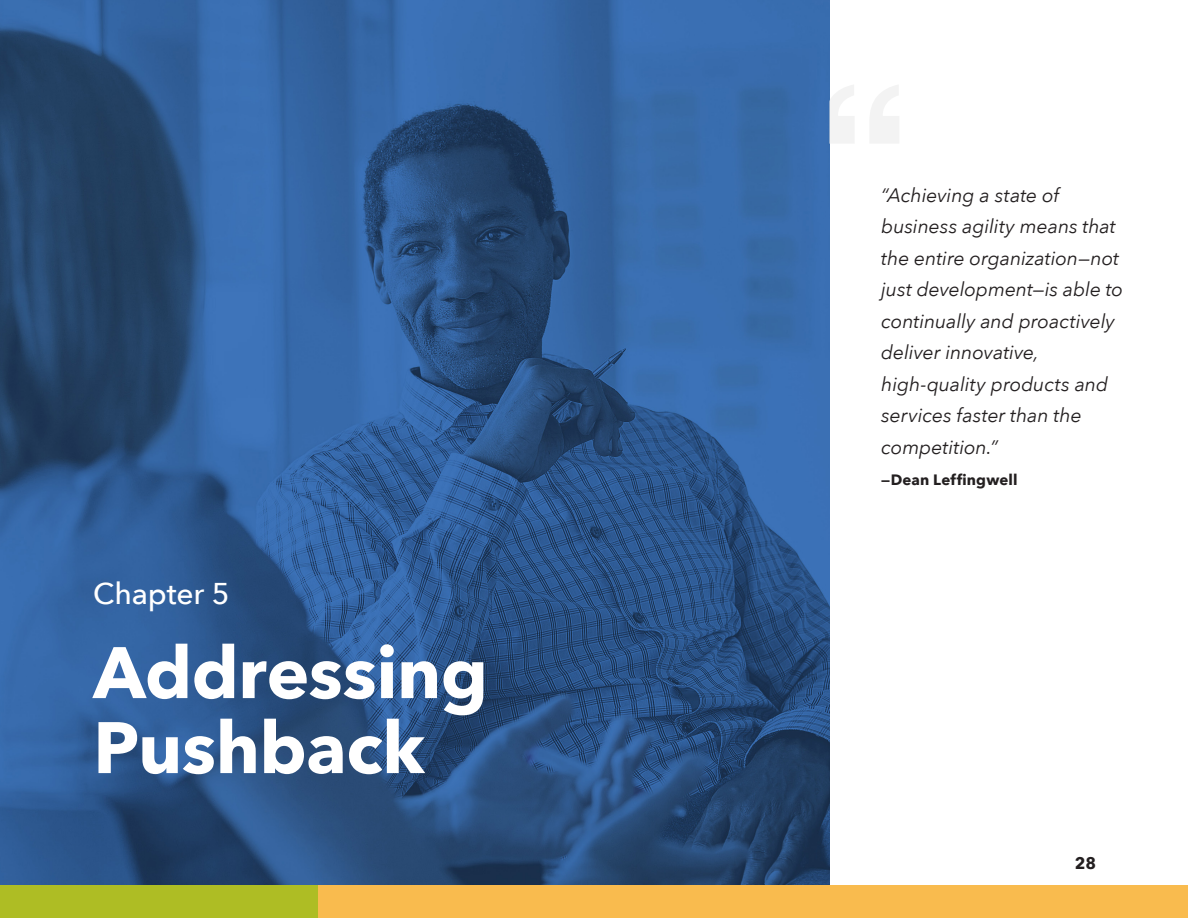
<style>
.page{position:relative;width:1188px;height:918px;background:#fff}
.page>*{position:absolute;margin:0;border:0;box-sizing:border-box;transform-origin:0 0}
.Body_2{font:700 72px/75px "Avenir Next";letter-spacing:-.01em;color:#fff}
.Body_2-2{font:500 30px "Avenir Next";letter-spacing:-.005em;color:#fff}
.Pull_Quote{font:italic 19.5px/31.5px "Avenir Next";letter-spacing:-.005em;color:#231f20}
.t1{font:700 16.5px "Avenir Next";color:#231f20}
.Pull_Quote-2{font:700 15px "Avenir Next";letter-spacing:.01em;color:#231f20}
</style>
<div class="page">
<img style="left:0;top:0;width:829px;height:886px">
<div style="left:318px;top:886px;width:870px;height:32px;background:#f9bb4e"></div>
<div style="left:0;top:886px;width:318px;height:32px;background:#aebd24"></div>
<svg style="left:870px;top:85px;width:29px;height:58px"></svg>
<svg style="left:829px;top:84px;width:25px;height:60px"></svg>
<p class="Body_2-2" style="left:93px;top:568px;width:138px">Chapter 5</p>
<p class="Body_2" style="left:93px;top:634px;width:396px">Addressing<br>Pushback</p>
<p class="Pull_Quote" style="left:881px;top:178px;width:243px">“Achieving a state of business agility means that the entire organization—not just development—is able to continually and proactively deliver innovative, high-quality products and services faster than the competition.”</p>
<p class="Pull_Quote-2" style="left:881px;top:467px;width:138px">—Dean Leffingwell</p>
<p class="t1" style="left:1075px;top:849px;width:23px">28</p>
</div>
